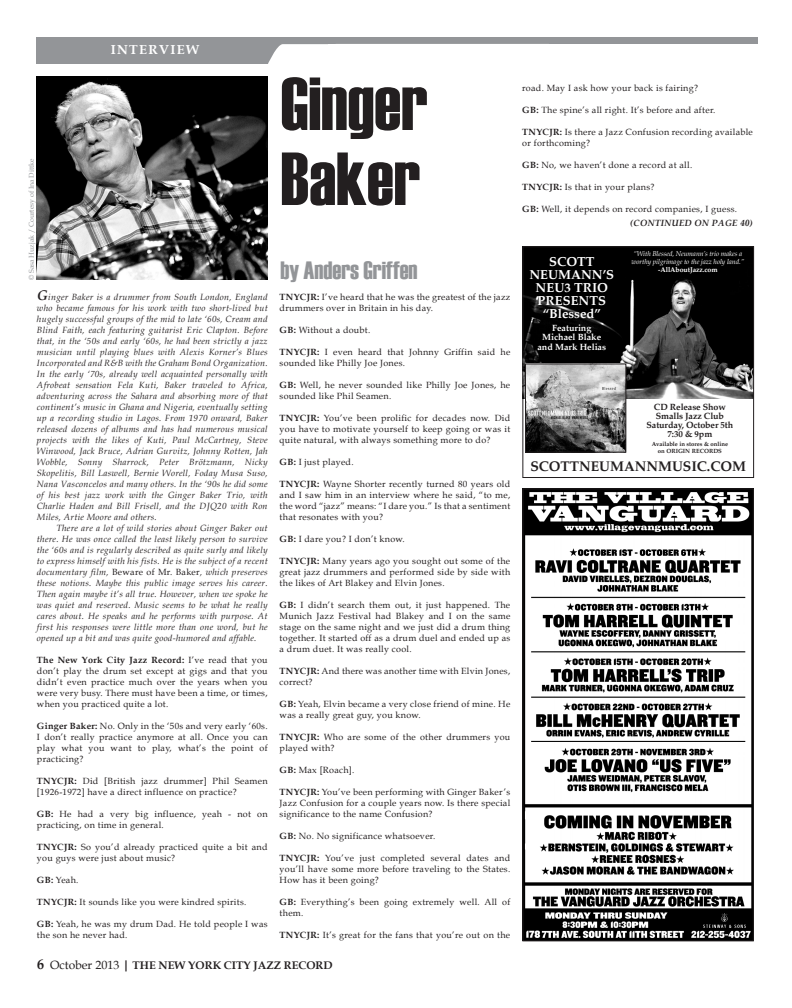
<style>
.page{position:relative;width:792px;height:1008px;background:#fff}
.page>*{position:absolute;margin:0;border:0;box-sizing:border-box;transform-origin:0 0}
.t1{font:75px/75px "Haettenschweiler";color:#231f20}
.t2{font:25px "Haettenschweiler";color:#939598}
.t3{font:700 13.9px "Palatino";color:#231f20}
.t4{font:700 13px "Book Antiqua";letter-spacing:.1em;color:#fff}
.t5{font:700 12.9px/12.9px "Palatino";color:#fff;text-align:center}
.t6{font:700 11px "Book Antiqua";color:#231f20}
.t7{font:9px/11px "Book Antiqua";letter-spacing:.03em;color:#231f20}
.t8{font:italic 9px/11px "Book Antiqua";letter-spacing:.03em;color:#231f20;text-align:justify}
.t9{font:700 9px/9px "Palatino";letter-spacing:-.01em;color:#231f20;text-align:center}
.t10{font:700 9px/10px "Palatino";color:#fff;text-align:center}
.t11{font:italic 7px/8px "Palatino";letter-spacing:-.01em;color:#fff}
.t12{font:7px "Book Antiqua";color:#939598}
.t13{font:700 7px "Palatino";letter-spacing:-.01em;color:#fff}
.t14{font:700 6px/7px "Palatino";color:#231f20;text-align:center}
.s1{font-weight:700;font-size:14px}
.s2{font-style:normal}
.s3{font-weight:700}
.s4{font-size:14px}
.s5{font-weight:400;font-size:12px}
.s6{font-size:12px}
.s7{font-weight:700;font-style:italic}
</style>
<div class="page">
<div style="left:36px;top:37px;width:721px;height:27px;background:#939598"></div>
<svg style="left:268px;top:44px;width:60px;height:20px"></svg>
<div style="left:328px;top:44px;width:448px;height:22px;background:#fff"></div>
<img style="left:36px;top:77px;width:231px;height:203px">
<img style="left:524px;top:490px;width:228px;height:449px">
<div style="left:522px;top:488px;width:232px;height:453px;border:1px solid #231f20"></div>
<img style="left:524px;top:248px;width:228px;height:150px">
<img style="left:527px;top:365px;width:97px;height:86px">
<div style="left:525px;top:363px;width:101px;height:90px;border:1px solid #231f20"></div>
<div style="left:522px;top:246px;width:232px;height:232px;border:1px solid #231f20"></div>
<p class="t12" style="left:27px;top:280px;width:123px;rotate:-90deg">© Sasa Huzjak / Courtesy of Ina Dittke</p>
<h3 class="t4" style="left:111px;top:42px;width:90px">INTERVIEW</h3>
<p class="t8" style="left:37px;top:292px;width:232px"><span class="s1">G</span>inger Baker is a drummer from South London, England who became famous for his work with two short-lived but hugely successful groups of the mid to late ‘60s, Cream and Blind Faith, each featuring guitarist Eric Clapton. Before that, in the ‘50s and early ‘60s, he had been strictly a jazz musician until playing blues with Alexis Korner’s Blues Incorporated and R&amp;B with the Graham Bond Organization.<br>In the early ‘70s, already well acquainted personally with Afrobeat sensation Fela Kuti, Baker traveled to Africa, adventuring across the Sahara and absorbing more of that continent’s music in Ghana and Nigeria, eventually setting up a recording studio in Lagos. From 1970 onward, Baker released dozens of albums and has had numerous musical projects with the likes of Kuti, Paul McCartney, Steve Winwood, Jack Bruce, Adrian Gurvitz, Johnny Rotten, Jah Wobble, Sonny Sharrock, Peter Brötzmann, Nicky Skopelitis, Bill Laswell, Bernie Worell, Foday Musa Suso, Nana Vasconcelos and many others. In the ‘90s he did some of his best jazz work with the Ginger Baker Trio, with Charlie Haden and Bill Frisell, and the DJQ20 with Ron Miles, Artie Moore and others.</p>
<p class="t8" style="left:37px;top:523px;width:232px;text-indent:19px">There are a lot of wild stories about Ginger Baker out there. He was once called the least likely person to survive the ‘60s and is regularly described as quite surly and likely to express himself with his fists. He is the subject of a recent documentary film, <span class="s2">Beware of Mr. Baker</span>, which preserves these notions. Maybe this public image serves his career.<br>Then again maybe it’s all true. However, when we spoke he was quiet and reserved. Music seems to be what he really cares about. He speaks and he performs with purpose. At first his responses were little more than one word, but he opened up a bit and was quite good-humored and affable.</p>
<p class="t7" style="left:37px;top:654px;width:232px;text-align:justify"><span class="s3">The New York City Jazz Record:</span> I’ve read that you don’t play the drum set except at gigs and that you didn’t even practice much over the years when you were very busy. There must have been a time, or times, when you practiced quite a lot.</p>
<p class="t7" style="left:37px;top:720px;width:232px;text-align:justify"><span class="s3">Ginger Baker:</span> No. Only in the ‘50s and very early ‘60s.<br>I don’t really practice anymore at all. Once you can play what you want to play, what’s the point of practicing?</p>
<p class="t7" style="left:37px;top:775px;width:232px"><span class="s3">TNYCJR:</span> Did [British jazz drummer] Phil Seamen [1926-1972] have a direct influence on practice?</p>
<p class="t7" style="left:37px;top:808px;width:232px"><span class="s3">GB:</span> He had a very big influence, yeah - not on practicing, on time in general.</p>
<p class="t7" style="left:37px;top:841px;width:232px"><span class="s3">TNYCJR:</span> So you’d already practiced quite a bit and you guys were just about music?</p>
<p class="t7" style="left:37px;top:874px;width:43px"><span class="s3">GB:</span> Yeah.</p>
<p class="t7" style="left:37px;top:896px;width:211px"><span class="s3">TNYCJR:</span> It sounds like you were kindred spirits.</p>
<p class="t7" style="left:37px;top:918px;width:232px"><span class="s3">GB:</span> Yeah, he was my drum Dad. He told people I was the son he never had.</p>
<h1 class="t1" style="left:281px;top:62px;width:149px">Ginger<br>Baker</h1>
<h2 class="t2" style="left:281px;top:256px;width:138px">by Anders Griffen</h2>
<p class="t7" style="left:280px;top:291px;width:232px"><span class="s3">TNYCJR:</span> I’ve heard that he was the greatest of the jazz drummers over in Britain in his day.</p>
<p class="t7" style="left:280px;top:324px;width:92px"><span class="s3">GB:</span> Without a doubt.</p>
<p class="t7" style="left:280px;top:346px;width:232px"><span class="s3">TNYCJR:</span> I even heard that Johnny Griffin said he sounded like Philly Joe Jones.</p>
<p class="t7" style="left:280px;top:379px;width:232px"><span class="s3">GB:</span> Well, he never sounded like Philly Joe Jones, he sounded like Phil Seamen.</p>
<p class="t7" style="left:280px;top:412px;width:232px;text-align:justify"><span class="s3">TNYCJR:</span> You’ve been prolific for decades now. Did you have to motivate yourself to keep going or was it quite natural, with always something more to do?</p>
<p class="t7" style="left:280px;top:456px;width:75px"><span class="s3">GB:</span> I just played.</p>
<p class="t7" style="left:280px;top:478px;width:232px;text-align:justify"><span class="s3">TNYCJR:</span> Wayne Shorter recently turned 80 years old and I saw him in an interview where he said, “to me, the word “jazz” means: “I dare you.” Is that a sentiment that resonates with you?</p>
<p class="t7" style="left:280px;top:533px;width:127px"><span class="s3">GB:</span> I dare you? I don’t know.</p>
<p class="t7" style="left:280px;top:555px;width:232px;text-align:justify"><span class="s3">TNYCJR:</span> Many years ago you sought out some of the great jazz drummers and performed side by side with the likes of Art Blakey and Elvin Jones.</p>
<p class="t7" style="left:280px;top:599px;width:232px;text-align:justify"><span class="s3">GB:</span> I didn’t search them out, it just happened. The Munich Jazz Festival had Blakey and I on the same stage on the same night and we just did a drum thing together. It started off as a drum duel and ended up as a drum duet. It was really cool.</p>
<p class="t7" style="left:280px;top:665px;width:232px"><span class="s3">TNYCJR:</span> And there was another time with Elvin Jones, correct?</p>
<p class="t7" style="left:280px;top:698px;width:232px"><span class="s3">GB:</span> Yeah, Elvin became a very close friend of mine. He was a really great guy, you know.</p>
<p class="t7" style="left:280px;top:731px;width:232px"><span class="s3">TNYCJR:</span> Who are some of the other drummers you played with?</p>
<p class="t7" style="left:280px;top:764px;width:76px"><span class="s3">GB:</span> Max [Roach].</p>
<p class="t7" style="left:280px;top:786px;width:232px;text-align:justify"><span class="s3">TNYCJR:</span> You’ve been performing with Ginger Baker’s Jazz Confusion for a couple years now. Is there special significance to the name Confusion?</p>
<p class="t7" style="left:280px;top:830px;width:157px"><span class="s3">GB:</span> No. No significance whatsoever.</p>
<p class="t7" style="left:280px;top:852px;width:232px;text-align:justify"><span class="s3">TNYCJR:</span> You’ve just completed several dates and you’ll have some more before traveling to the States.<br>How has it been going?</p>
<p class="t7" style="left:280px;top:896px;width:232px"><span class="s3">GB:</span> Everything’s been going extremely well. All of them.</p>
<p class="t7" style="left:280px;top:929px;width:232px"><span class="s3">TNYCJR:</span> It’s great for the fans that you’re out on the</p>
<p class="t6" style="left:37px;top:959px;width:297px"><span class="s4">6</span> <span class="s5">October 2013</span> <span class="s6">|</span> THE NEW YORK CITY JAZZ RECORD</p>
<p class="t7" style="left:522px;top:82px;width:177px">road. May I ask how your back is fairing?</p>
<p class="t7" style="left:522px;top:104px;width:195px"><span class="s3">GB:</span> The spine’s all right. It’s before and after.</p>
<p class="t7" style="left:522px;top:126px;width:232px"><span class="s3">TNYCJR:</span> Is there a Jazz Confusion recording available or forthcoming?</p>
<p class="t7" style="left:522px;top:159px;width:171px"><span class="s3">GB:</span> No, we haven’t done a record at all.</p>
<p class="t7" style="left:522px;top:181px;width:134px"><span class="s3">TNYCJR:</span> Is that in your plans?</p>
<p class="t7" style="left:630px;top:202px;width:124px;line-height:14px;text-indent:-108px"><span class="s3">GB:</span> Well, it depends on record companies, I guess. <span class="s7">(CONTINUED ON PAGE 40)</span></p>
<h3 class="t5" style="left:529px;top:255px;width:86px">SCOTT<br>NEUMANN’S<br>NEU3 TRIO<br>PRESENTS “Blessed”</h3>
<p class="t10" style="left:537px;top:322px;width:70px">Featuring<br>Michael Blake and Mark Helias</p>
<p class="t11" style="left:632px;top:250px;width:114px">“With Blessed, Neumann’s trio makes a worthy pilgrimage to the jazz holy land.”</p>
<p class="t13" style="left:658px;top:264px;width:61px">-AllAboutJazz.com</p>
<p class="t9" style="left:647px;top:402px;width:88px">CD Release Show<br>Smalls Jazz Club<br>Saturday, October 5th<br>7:30 &amp; 9pm</p>
<p class="t14" style="left:652px;top:440px;width:78px">Available in stores &amp; online on ORIGIN RECORDS</p>
<h3 class="t3" style="left:530px;top:455px;width:217px">SCOTTNEUMANNMUSIC.COM</h3>
</div>
